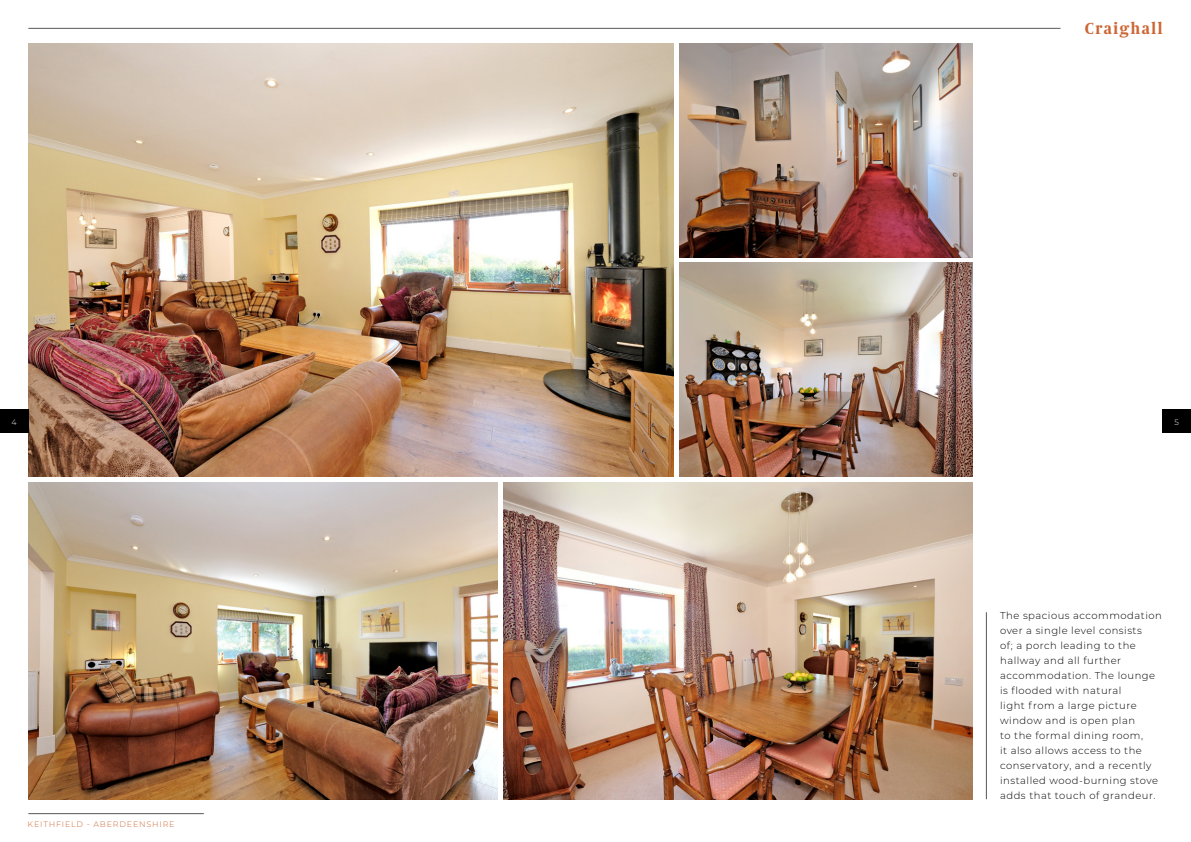
<style>
.page{position:relative;width:1191px;height:842px;background:#fff}
.page>*{position:absolute;margin:0;border:0;box-sizing:border-box;transform-origin:0 0}
.t1{font:700 16px "Coranto 2 Headline";letter-spacing:.1em;color:#c63}
.t2{font:300 10px/15px "Montserrat";letter-spacing:.05em;color:#000}
.t3{font:300 8px "Montserrat";letter-spacing:.1em;color:#c63}
.t4{font:300 8px "Montserrat";color:#fafafa}
</style>
<div class="page">
<img style="left:503px;top:482px;width:469px;height:317px">
<img style="left:28px;top:43px;width:645px;height:434px">
<img style="left:28px;top:482px;width:470px;height:317px">
<img style="left:679px;top:43px;width:293px;height:214px">
<img style="left:679px;top:263px;width:293px;height:214px">
<hr style="left:986px;top:612px;width:1px;height:187px;background:#575756">
<div style="left:0;top:409px;width:28px;height:24px;background:#000"></div>
<div style="left:1162px;top:409px;width:29px;height:24px;background:#000"></div>
<hr style="left:28px;top:28px;width:1032px;height:1px;background:#575756">
<hr style="left:28px;top:813px;width:176px;height:1px;background:#575756">
<h1 class="t1" style="left:1084px;top:16px;width:79px">Craighall</h1>
<p class="t4" style="left:12px;top:417px;width:7px">4</p>
<p class="t4" style="left:1174px;top:417px;width:6px">5</p>
<p class="t3" style="left:28px;top:819px;width:148px">KEITHFIELD - ABERDEENSHIRE</p>
<p class="t2" style="left:1000px;top:608px;width:163px">The spacious accommodation over a single level consists<br>of; a porch leading to the hallway and all further accommodation. The lounge is flooded with natural<br>light from a large picture window and is open plan<br>to the formal dining room,<br>it also allows access to the conservatory, and a recently installed wood-burning stove adds that touch of grandeur.</p>
</div>
